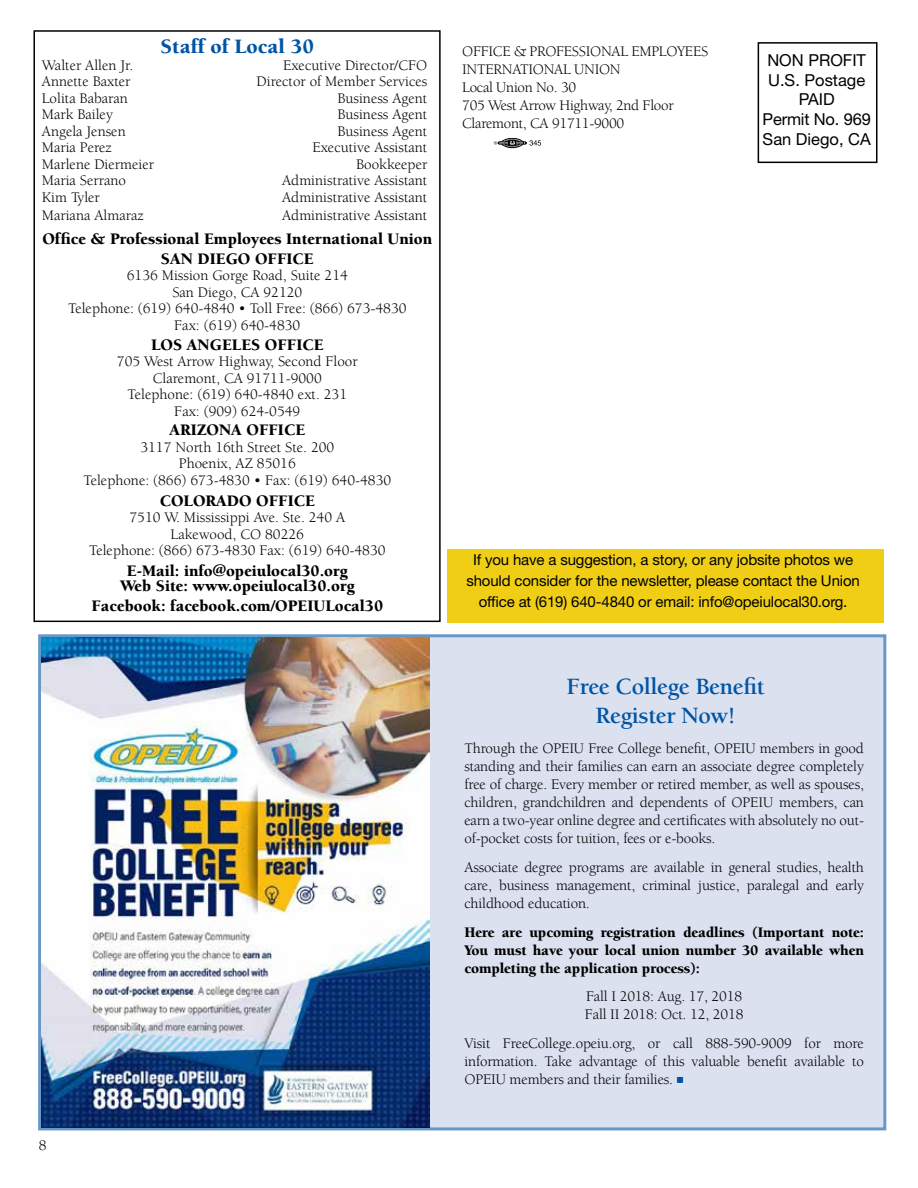
<style>
.page{position:relative;width:918px;height:1188px;background:#fff}
.page>*{position:absolute;margin:0;border:0;box-sizing:border-box;transform-origin:0 0}
.t1{font:700 24px/28.8px "Berkeley";letter-spacing:-.02em;color:#0054a4;text-align:center}
.t2{font:900 21px "Berkeley Std";color:#0054a4}
.t3{font:900 16.5px/19.8px "Berkeley Std";color:#000;text-align:center}
.t4{font:16.5px/19.8px "Helvetica Neue LT Std";color:#000;text-align:center}
.t5{font:15px/18px "Berkeley Std";letter-spacing:-.01em;color:#000;text-align:justify}
.t6{font:15px/16.5px "Berkeley";color:#000;text-align:center}
.t7{font:15px/21px "Helvetica Neue LT Std";letter-spacing:-.01em;color:#000;text-align:center}
.t8{font:900 15px/18px "Berkeley Std";letter-spacing:-.01em;color:#000;text-align:justify}
.s1{font-family:"Universal Newswith Comm Pi";font-size:12px;color:#0054a4}
</style>
<div class="page">
<div style="left:38px;top:634px;width:848px;height:496px;background:#dce1f0"></div>
<div style="left:33px;top:30px;width:408px;height:592px;border:2px solid #000"></div>
<svg style="left:494px;top:138px;width:47px;height:10px"></svg>
<div style="left:758px;top:42px;width:120px;height:121px;border:2px solid #000"></div>
<div style="left:447px;top:549px;width:437px;height:74px;background:#f0ce15"></div>
<img style="left:41px;top:637px;width:389px;height:491px">
<h2 class="t2" style="left:161px;top:35px;width:155px">Staff of Local 30</h2>
<p class="t6" style="left:42px;top:57px;width:93px">Walter Allen Jr.</p>
<p class="t6" style="left:283px;top:57px;width:146px">Executive Director/CFO</p>
<p class="t6" style="left:42px;top:73px;width:90px">Annette Baxter</p>
<p class="t6" style="left:257px;top:73px;width:172px">Director of Member Services</p>
<p class="t6" style="left:42px;top:90px;width:88px">Lolita Babaran</p>
<p class="t6" style="left:337px;top:90px;width:91px">Business Agent</p>
<p class="t6" style="left:42px;top:106px;width:73px">Mark Bailey</p>
<p class="t6" style="left:337px;top:106px;width:91px">Business Agent</p>
<p class="t6" style="left:42px;top:123px;width:85px">Angela Jensen</p>
<p class="t6" style="left:337px;top:123px;width:91px">Business Agent</p>
<p class="t6" style="left:42px;top:139px;width:72px">Maria Perez</p>
<p class="t6" style="left:312px;top:139px;width:116px">Executive Assistant</p>
<p class="t6" style="left:42px;top:156px;width:114px">Marlene Diermeier</p>
<p class="t6" style="left:356px;top:156px;width:73px">Bookkeeper</p>
<p class="t6" style="left:42px;top:172px;width:86px">Maria Serrano</p>
<p class="t6" style="left:282px;top:172px;width:147px">Administrative Assistant</p>
<p class="t6" style="left:42px;top:189px;width:60px">Kim Tyler</p>
<p class="t6" style="left:282px;top:189px;width:147px">Administrative Assistant</p>
<p class="t6" style="left:42px;top:207px;width:103px">Mariana Almaraz</p>
<p class="t6" style="left:282px;top:207px;width:147px">Administrative Assistant</p>
<p class="t3" style="left:42px;top:229px;width:391px">Office &amp; Professional Employees International Union<br>SAN DIEGO OFFICE</p>
<p class="t6" style="left:68px;top:268px;width:340px">6136 Mission Gorge Road, Suite 214<br>San Diego, CA 92120<br>Telephone: (619) 640-4840 • Toll Free: (866) 673-4830<br>Fax: (619) 640-4830</p>
<p class="t3" style="left:151px;top:335px;width:174px">LOS ANGELES OFFICE</p>
<p class="t6" style="left:117px;top:353px;width:242px">705 West Arrow Highway, Second Floor<br>Claremont, CA 91711-9000<br>Telephone: (619) 640-4840 ext. 231<br>Fax: (909) 624-0549</p>
<p class="t3" style="left:170px;top:421px;width:137px">ARIZONA OFFICE</p>
<p class="t6" style="left:83px;top:439px;width:309px">3117 North 16th Street Ste. 200<br>Phoenix, AZ 85016<br>Telephone: (866) 673-4830 • Fax: (619) 640-4830</p>
<p class="t3" style="left:160px;top:491px;width:157px">COLORADO OFFICE</p>
<p class="t5" style="left:89px;top:510px;width:298px;line-height:16.5px;text-align:center">7510 W. Mississippi Ave. Ste. 240 A<br>Lakewood, CO 80226<br>Telephone: (866) 673-4830 Fax: (619) 640-4830</p>
<p class="t3" style="left:120px;top:564px;width:236px;line-height:15px">E-Mail: info@opeiulocal30.org<br>Web Site: www.opeiulocal30.org</p>
<p class="t3" style="left:91px;top:596px;width:293px">Facebook: facebook.com/OPEIULocal30</p>
<p class="t5" style="left:39px;top:1137px;width:9px">8</p>
<p class="t5" style="left:462px;top:42px;width:248px;text-align:left">OFFICE &amp; PROFESSIONAL EMPLOYEES<br>INTERNATIONAL UNION<br>Local Union No. 30<br>705 West Arrow Highway, 2nd Floor<br>Claremont, CA 91711-9000</p>
<p class="t4" style="left:762px;top:50px;width:110px">NON PROFIT<br>U.S. Postage<br>PAID<br>Permit No. 969<br>San Diego, CA</p>
<p class="t7" style="left:466px;top:549px;width:395px">If you have a suggestion, a story, or any jobsite photos we should consider for the newsletter, please contact the Union office at (619) 640-4840 or email: info@opeiulocal30.org.</p>
<h1 class="t1" style="left:566px;top:673px;width:200px">Free College Benefit<br>Register Now!</h1>
<p class="t5" style="left:464px;top:740px;width:401px">Through the OPEIU Free College benefit, OPEIU members in good standing and their families can earn an associate degree completely free of charge. Every member or retired member, as well as spouses, children, grandchildren and dependents of OPEIU members, can earn a two-year online degree and certificates with absolutely no out&shy;of-pocket costs for tuition, fees or e-books.</p>
<p class="t5" style="left:464px;top:858px;width:401px">Associate degree programs are available in general studies, health care, business management, criminal justice, paralegal and early childhood education.</p>
<p class="t8" style="left:464px;top:923px;width:401px">Here are upcoming registration deadlines (Important note:<br>You must have your local union number 30 available when completing the application process):</p>
<p class="t5" style="left:585px;top:988px;width:160px">Fall I 2018: Aug. 17, 2018<br>Fall II 2018: Oct. 12, 2018</p>
<p class="t5" style="left:464px;top:1035px;width:401px">Visit FreeCollege.opeiu.org, or call 888-590-9009 for more information. Take advantage of this valuable benefit available to OPEIU members and their families. <span class="s1">n</span></p>
</div>
